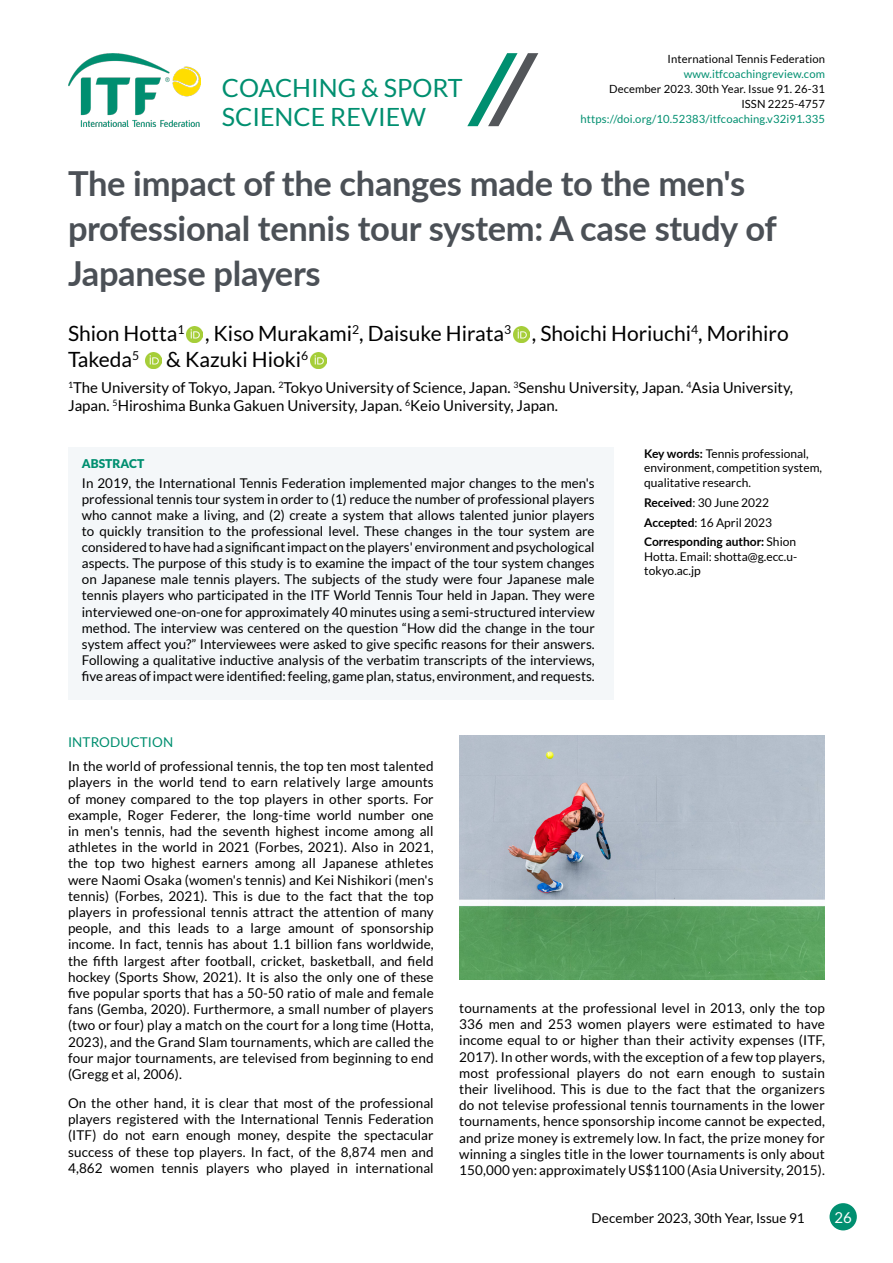
<style>
.page{position:relative;width:893px;height:1263px;background:#fff}
.page>*{position:absolute;margin:0;border:0;box-sizing:border-box;transform-origin:0 0}
.t1{font:700 34.5px/45px "Lato";letter-spacing:-.01em;color:#4b5056}
.t2{font:25.05px/29px "Lato";color:#008f70}
.t3{font:21px/25.5px "Lato";color:#000}
.t4{font:15px/18px "Lato";color:#000}
.t5{font:15px "Lato";color:#fff}
.t6{font:13.5px/16.2px "Lato";letter-spacing:.01em;color:#000;text-align:justify}
.t7{font:13.5px "Lato";letter-spacing:.01em;color:#008f70}
.t8{font:13.35px/16px "Lato";color:#000;text-align:justify}
.t9{font:900 12.15px "Lato";color:#008f70}
.t10{font:12px/14.4px "Lato";color:#000}
.t11{font:700 12px/20px "Lato";color:#000}
.t12{font:11.25px/15px "Lato";letter-spacing:.01em;color:#000;text-align:right}
.t13{font:11.25px "Lato";letter-spacing:.01em;color:#008f70}
.s1{font-weight:700}
.s2{font-weight:400}
</style>
<div class="page">
<div style="left:829px;top:1203px;width:28px;height:27px;background:#008f70;border-radius:50%"></div>
<div style="left:68px;top:448px;width:546px;height:252px;background:#f4f7f9"></div>
<img style="left:187px;top:327px;width:16px;height:15px">
<img style="left:514px;top:327px;width:16px;height:16px">
<img style="left:146px;top:352px;width:16px;height:16px">
<img style="left:311px;top:352px;width:15px;height:16px">
<img style="left:68px;top:53px;width:133px;height:73px">
<svg style="left:467px;top:53px;width:71px;height:73px"></svg>
<img style="left:459px;top:736px;width:366px;height:243px">
<h2 class="t2" style="left:222px;top:73px;width:242px">COACHING &amp; SPORT<br>SCIENCE REVIEW</h2>
<p class="t12" style="left:667px;top:51px;width:159px">International Tennis Federation</p>
<p class="t13" style="left:684px;top:68px;width:143px">www.itfcoachingreview.com</p>
<p class="t12" style="left:609px;top:81px;width:217px">December 2023. 30th Year. Issue 91. 26-31<br>ISSN 2225-4757</p>
<p class="t13" style="left:581px;top:113px;width:246px">https://doi.org/10.52383/itfcoaching.v32i91.335</p>
<h1 class="t1" style="left:68px;top:159px;width:710px">The impact of the changes made to the men's professional tennis tour system: A case study of<br>Japanese players</h1>
<h3 class="t3" style="left:68px;top:321px;width:722px">Shion Hotta<sup>1</sup> , Kiso Murakami<sup>2</sup>, Daisuke Hirata<sup>3</sup> , Shoichi Horiuchi<sup>4</sup>, Morihiro<br>Takeda<sup>5</sup></h3>
<h3 class="t3" style="left:166px;top:346px;width:143px">&amp; Kazuki Hioki<sup>6</sup></h3>
<p class="t4" style="left:68px;top:378px;width:726px"><sup>1</sup>The University of Tokyo, Japan. <sup>2</sup>Tokyo University of Science, Japan. <sup>3</sup>Senshu University, Japan. <sup>4</sup>Asia University,<br>Japan. <sup>5</sup>Hiroshima Bunka Gakuen University, Japan. <sup>6</sup>Keio University, Japan.</p>
<p class="t10" style="left:644px;top:446px;width:179px"><span class="s1">Key words:</span> Tennis professional, environment, competition system, qualitative research.</p>
<p class="t11" style="left:644px;top:492px;width:153px">Received<span class="s2">: 30 June 2022<br></span>Accepted<span class="s2">: 16 April 2023<br></span>Corresponding author: <span class="s2">Shion</span></p>
<p class="t10" style="left:644px;top:549px;width:155px">Hotta. Email: shotta@g.ecc.u&shy;tokyo.ac.jp</p>
<p class="t9" style="left:82px;top:456px;width:64px">ABSTRACT</p>
<p class="t8" style="left:82px;top:475px;width:514px">In 2019, the International Tennis Federation implemented major changes to the men's professional tennis tour system in order to (1) reduce the number of professional players who cannot make a living, and (2) create a system that allows talented junior players to quickly transition to the professional level. These changes in the tour system are considered to have had a significant impact on the players' environment and psychological aspects. The purpose of this study is to examine the impact of the tour system changes on Japanese male tennis players. The subjects of the study were four Japanese male tennis players who participated in the ITF World Tennis Tour held in Japan. They were interviewed one-on-one for approximately 40 minutes using a semi-structured interview method. The interview was centered on the question “How did the change in the tour system affect you?” Interviewees were asked to give specific reasons for their answers.<br>Following a qualitative inductive analysis of the verbatim transcripts of the interviews, five areas of impact were identified: feeling, game plan, status, environment, and requests.</p>
<p class="t7" style="left:68px;top:734px;width:107px">INTRODUCTION</p>
<p class="t6" style="left:68px;top:758px;width:367px">In the world of professional tennis, the top ten most talented players in the world tend to earn relatively large amounts of money compared to the top players in other sports. For example, Roger Federer, the long-time world number one in men's tennis, had the seventh highest income among all athletes in the world in 2021 (Forbes, 2021). Also in 2021, the top two highest earners among all Japanese athletes were Naomi Osaka (women's tennis) and Kei Nishikori (men's tennis) (Forbes, 2021). This is due to the fact that the top players in professional tennis attract the attention of many people, and this leads to a large amount of sponsorship income. In fact, tennis has about 1.1 billion fans worldwide, the fifth largest after football, cricket, basketball, and field hockey (Sports Show, 2021). It is also the only one of these five popular sports that has a 50-50 ratio of male and female fans (Gemba, 2020). Furthermore, a small number of players (two or four) play a match on the court for a long time (Hotta, 2023), and the Grand Slam tournaments, which are called the four major tournaments, are televised from beginning to end (Gregg et al, 2006).</p>
<p class="t6" style="left:68px;top:1095px;width:367px">On the other hand, it is clear that most of the professional players registered with the International Tennis Federation (ITF) do not earn enough money, despite the spectacular success of these top players. In fact, of the 8,874 men and 4,862 women tennis players who played in international</p>
<p class="t6" style="left:459px;top:1000px;width:367px">tournaments at the professional level in 2013, only the top 336 men and 253 women players were estimated to have income equal to or higher than their activity expenses (ITF, 2017). In other words, with the exception of a few top players, most professional players do not earn enough to sustain their livelihood. This is due to the fact that the organizers do not televise professional tennis tournaments in the lower tournaments, hence sponsorship income cannot be expected, and prize money is extremely low. In fact, the prize money for winning a singles title in the lower tournaments is only about 150,000 yen: approximately US$1100 (Asia University, 2015).</p>
<p class="t6" style="left:592px;top:1209px;width:215px">December 2023, 30th Year, Issue 91</p>
<p class="t5" style="left:834px;top:1209px;width:19px">26</p>
</div>
